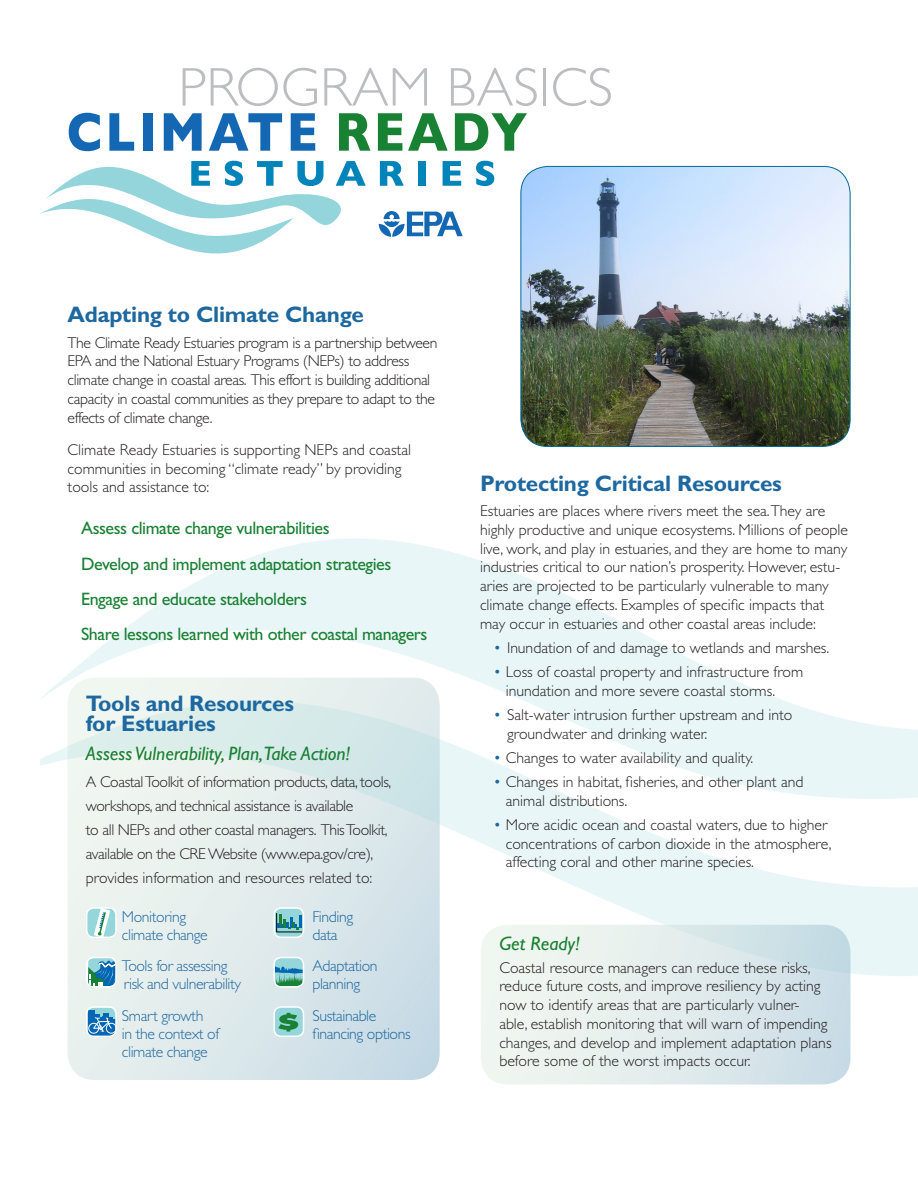
<style>
.page{position:relative;width:918px;height:1188px;background:#fff}
.page>*{position:absolute;margin:0;border:0;box-sizing:border-box;transform-origin:0 0}
.t1{font:300 54.75px "Gill Sans";color:#bcbdc0}
.subhead{font:700 22.5px/19.5px "Gill Sans";letter-spacing:-.01em;color:#1d68a0}
.subsubhead{font:italic 19.5px "Gill Sans";color:#198133}
.body_callout{font:18px "Gill Sans";letter-spacing:-.025em;color:#198133}
.body{font:300 15.75px/18.8px "Gill Sans";color:#231f20}
.body-2{font:300 15.75px/18.8px "Gill Sans";letter-spacing:-.025em;color:#231f20}
.body-3{font:300 15.75px "Gill Sans";letter-spacing:-.025em;color:#1d68a0}
.s1{color:#1d68a0}
</style>
<div class="page">
<div style="left:68px;top:678px;width:372px;height:402px;background:linear-gradient(to right,#edf3ef,#c5d9e5);border-radius:27px"></div>
<svg style="left:141px;top:538px;width:470px;height:79px;fill:#e9f6f7"></svg>
<svg style="left:40px;top:617px;width:878px;height:363px"></svg>
<svg style="left:69px;top:113px;width:31px;height:38px"></svg>
<svg style="left:109px;top:113px;width:25px;height:38px"></svg>
<div style="left:143px;top:113px;width:10px;height:38px;background:#1468b3"></div>
<svg style="left:164px;top:113px;width:38px;height:38px"></svg>
<svg style="left:209px;top:113px;width:73px;height:38px"></svg>
<svg style="left:291px;top:113px;width:24px;height:38px"></svg>
<svg style="left:339px;top:113px;width:32px;height:38px"></svg>
<svg style="left:378px;top:113px;width:24px;height:38px"></svg>
<svg style="left:408px;top:113px;width:40px;height:38px"></svg>
<svg style="left:455px;top:113px;width:72px;height:38px"></svg>
<svg style="left:40px;top:160px;width:326px;height:94px"></svg>
<svg style="left:380px;top:161px;width:24px;height:25px"></svg>
<div style="left:418px;top:161px;width:8px;height:25px;background:#0084b9"></div>
<svg style="left:443px;top:161px;width:18px;height:25px"></svg>
<svg style="left:476px;top:161px;width:18px;height:25px"></svg>
<svg style="left:379px;top:211px;width:84px;height:26px"></svg>
<div style="left:481px;top:925px;width:369px;height:160px;background:linear-gradient(to right,#f6faf1,#cbdde6);border-radius:27px"></div>
<svg style="left:87px;top:908px;width:29px;height:29px"></svg>
<div style="left:86px;top:907px;width:31px;height:31px;border:2px solid #fff;border-radius:7px"></div>
<svg style="left:274px;top:908px;width:29px;height:29px"></svg>
<div style="left:273px;top:907px;width:31px;height:31px;border:2px solid #fff;border-radius:7px"></div>
<svg style="left:88px;top:958px;width:28px;height:29px"></svg>
<div style="left:86px;top:957px;width:31px;height:31px;border:2px solid #fff;border-radius:7px"></div>
<svg style="left:274px;top:958px;width:30px;height:29px"></svg>
<div style="left:273px;top:957px;width:31px;height:31px;border:2px solid #fff;border-radius:7px"></div>
<svg style="left:88px;top:1007px;width:28px;height:29px"></svg>
<div style="left:86px;top:1006px;width:31px;height:31px;border:2px solid #fff;border-radius:7px"></div>
<svg style="left:274px;top:1007px;width:30px;height:29px"></svg>
<div style="left:273px;top:1006px;width:31px;height:31px;border:2px solid #fff;border-radius:7px"></div>
<img style="left:521px;top:166px;width:329px;height:280px">
<div style="left:520px;top:166px;width:330px;height:281px;border:1px solid #006a96;border-radius:27px"></div>
<p class="t1" style="left:178px;top:56px;width:436px">Program Basics</p>
<p class="subhead" style="left:68px;top:305px;width:298px">Adapting to Climate Change</p>
<p class="body-2" style="left:68px;top:333px;width:371px">The Climate Ready Estuaries program is a partnership between EPA and the National Estuary Programs (NEPs) to address climate change in coastal areas. This effort is building additional capacity in coastal communities as they prepare to adapt to the effects of climate change.</p>
<p class="body" style="left:68px;top:440px;width:345px">Climate Ready Estuaries is supporting NEPs and coastal communities in becoming “climate ready” by providing tools and assistance to:</p>
<p class="body_callout" style="left:81px;top:518px;width:250px">Assess climate change vulnerabilities</p>
<p class="body_callout" style="left:81px;top:553px;width:312px">Develop and implement adaptation strategies</p>
<p class="body_callout" style="left:81px;top:588px;width:228px">Engage and educate stakeholders</p>
<p class="body_callout" style="left:81px;top:624px;width:348px">Share lessons learned with other coastal managers</p>
<p class="subhead" style="left:86px;top:694px;width:210px">Tools and Resources for Estuaries</p>
<p class="subsubhead" style="left:86px;top:742px;width:266px">Assess Vulnerability, Plan,Take Action!</p>
<p class="body-2" style="left:86px;top:770px;width:307px;line-height:24px">A Coastal Toolkit of information products, data, tools, workshops, and technical assistance is available<br>to all NEPs and other coastal managers. This Toolkit, available on the CRE Website (www.epa.gov/cre), provides information and resources related to:</p>
<p class="body-3" style="left:122px;top:907px;width:66px">Monitoring</p>
<p class="body-3" style="left:312px;top:907px;width:42px">Finding</p>
<p class="body-3" style="left:122px;top:925px;width:87px">climate change</p>
<p class="body-3" style="left:312px;top:925px;width:27px">data</p>
<p class="body-3" style="left:122px;top:957px;width:107px">Tools for assessing</p>
<p class="body-3" style="left:312px;top:957px;width:67px">Adaptation</p>
<p class="body-3" style="left:124px;top:975px;width:119px">risk and vulnerability</p>
<p class="body-3" style="left:312px;top:975px;width:49px">planning</p>
<p class="body-3" style="left:116px;top:1006px;width:89px">S mart growth</p>
<p class="body-3" style="left:312px;top:1006px;width:65px">Sustainable</p>
<p class="body-3" style="left:122px;top:1024px;width:99px">in the context of</p>
<p class="body-3" style="left:312px;top:1024px;width:100px">financing options</p>
<p class="body-3" style="left:122px;top:1042px;width:87px">climate change</p>
<p class="subhead" style="left:480px;top:473px;width:303px">Protecting Critical Resources</p>
<p class="body" style="left:480px;top:502px;width:370px">Estuaries are places where rivers meet the sea.They are highly productive and unique ecosystems. M illions of people live, work, and play in estuaries, and they are home to many industries critical to our nation’s prosperity. However, estu&shy;aries are projected to be particularly vulnerable to many climate change effects. Examples of specific impacts that may occur in estuaries and other coastal areas include:</p>
<p class="body" style="left:494px;top:638px;width:337px"><span class="s1">•</span> I nundation of and damage to wetlands and marshes.</p>
<p class="body" style="left:506px;top:663px;width:299px;text-indent:-12px"><span class="s1">•</span> Loss of coastal property and infrastructure from inundation and more severe coastal storms.</p>
<p class="body" style="left:507px;top:705px;width:287px;text-indent:-14px"><span class="s1">•</span> Salt-water intrusion further upstream and into groundwater and drinking water.</p>
<p class="body" style="left:494px;top:748px;width:261px"><span class="s1">•</span> Changes to water availability and quality.</p>
<p class="body" style="left:506px;top:773px;width:299px;text-indent:-12px"><span class="s1">•</span> Changes in habitat, fisheries, and other plant and animal distributions.</p>
<p class="body" style="left:506px;top:815px;width:327px;text-indent:-12px"><span class="s1">•</span> M ore acidic ocean and coastal waters, due to higher concentrations of carbon dioxide in the atmosphere, affecting coral and other marine species.</p>
<p class="subsubhead" style="left:499px;top:933px;width:82px">Get Ready!</p>
<p class="body" style="left:499px;top:958px;width:334px">Coastal resource managers can reduce these risks, reduce future costs, and improve resiliency by acting now to identify areas that are particularly vulner&shy;able, establish monitoring that will warn of impending changes, and develop and implement adaptation plans before some of the worst impacts occur.</p>
</div>
